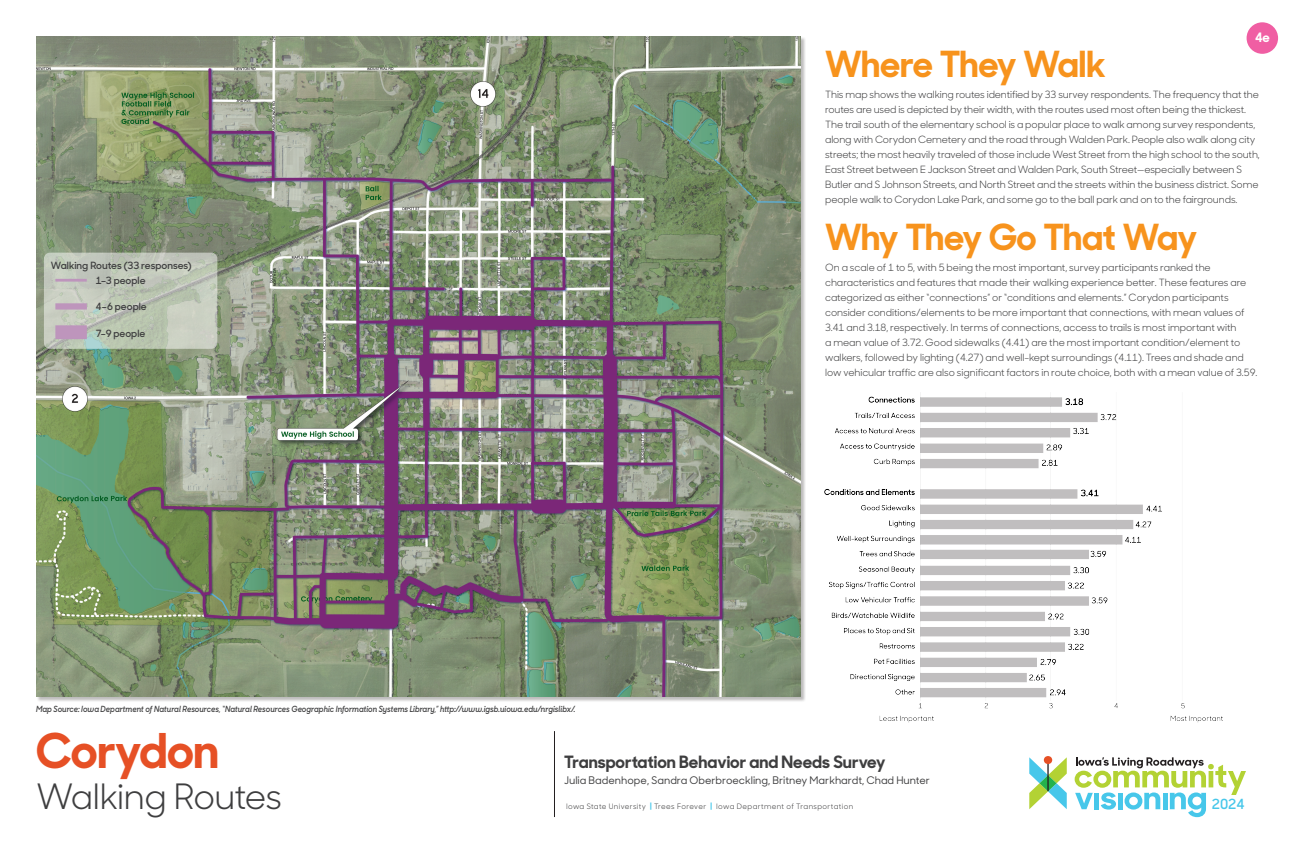
<style>
.page{position:relative;width:1296px;height:864px;background:#fff}
.page>*{position:absolute;margin:0;border:0;box-sizing:border-box;transform-origin:0 0}
.t1{font:700 48px "Sharp Sans No 1";letter-spacing:-.005em;color:#e65025}
.Survey_Big_Heading{font:700 36px "Sharp Sans No 1";letter-spacing:-.015em;color:#f7931d}
.Sharp_Sans_No1__sub_title_1{font:35px "Sharp Sans No 1";letter-spacing:-.02em;color:#3e3e3f}
.t2{font:700 17px "Sharp Sans No 1";color:#3e3e3f}
.t3{font:600 14px "Sharp Sans No 1";color:#47c7ea}
.t4{font:700 13px "Sharp Sans No 1";color:#fff}
.t5{font:500 10.5px "Sharp Sans No 1";color:#3e3e3f}
.Body_Text{font:10px/15px "Sharp Sans No 1";letter-spacing:-.01em;color:#3e3e3f}
.Body_Heading{font:600 10px "Sharp Sans No 1";color:#3e3e3f}
.Captions{font:italic 600 8.5px "Sharp Sans No 1";letter-spacing:.005em;color:#3e3e3f;scale:.9 1}
.t6{font:7.5px "Sharp Sans No 1";letter-spacing:.05em;color:#3e3e3f}
.s1{font-weight:700;color:#47c7ea}
</style>
<div class="page">
<svg style="left:1075px;top:757px;width:171px;height:60px"></svg>
<svg style="left:1029px;top:756px;width:38px;height:53px"></svg>
<hr style="left:554px;top:731px;width:1px;height:86px;background:#231f20">
<img style="left:36px;top:36px;width:764px;height:661px">
<svg style="left:44px;top:253px;width:173px;height:96px;background:#c0c5b9"></svg>
<div style="left:1247px;top:22px;width:31px;height:32px;background:#f05ea3;border-radius:50%"></div>
<img style="left:824px;top:393px;width:399px;height:330px">
<p class="Survey_Big_Heading" style="left:825px;top:34px;width:282px">Where They Walk</p>
<p class="t4" style="left:1255px;top:27px;width:16px">4e</p>
<p class="Body_Text" style="left:825px;top:86px;width:436px">This map shows the walking routes identified by 33 survey respondents. The frequency that the routes are used is depicted by their width, with the routes used most often being the thickest.<br>The trail south of the elementary school is a popular place to walk among survey respondents, along with Corydon Cemetery and the road through Walden Park. People also walk along city streets; the most heavily traveled of those include West Street from the high school to the south, East Street between E Jackson Street and Walden Park, South Street—especially between S Butler and S Johnson Streets, and North Street and the streets within the business district. Some people walk to Corydon Lake Park, and some go to the ball park and on to the fairgrounds.</p>
<p class="Body_Heading" style="left:51px;top:257px;width:142px">Walking Routes (33 responses)</p>
<p class="Body_Heading" style="left:96px;top:272px;width:51px">1–3 people</p>
<p class="Body_Heading" style="left:96px;top:299px;width:53px">4–6 people</p>
<p class="Body_Heading" style="left:96px;top:325px;width:51px">7–9 people</p>
<p class="Captions" style="left:36px;top:702px;width:601px">Map Source: Iowa Department of Natural Resources, “Natural Resources Geographic Information Systems Library,” http://www.igsb.uiowa.edu/nrgislibx/.</p>
<p class="Survey_Big_Heading" style="left:825px;top:207px;width:374px">Why They Go That Way</p>
<p class="Body_Text" style="left:825px;top:259px;width:434px">On a scale of 1 to 5, with 5 being the most important, survey participants ranked the characteristics and features that made their walking experience better. These features are categorized as either “connections” or “conditions and elements.” Corydon participants consider conditions/elements to be more important that connections, with mean values of 3.41 and 3.18, respectively. In terms of connections, access to trails is most important with<br>a mean value of 3.72. Good sidewalks (4.41) are the most important condition/element to walkers, followed by lighting (4.27) and well-kept surroundings (4.11). Trees and shade and low vehicular traffic are also significant factors in route choice, both with a mean value of 3.59.</p>
<h1 class="t1" style="left:36px;top:711px;width:185px">Corydon</h1>
<p class="Sharp_Sans_No1__sub_title_1" style="left:36px;top:769px;width:248px">Walking Routes</p>
<h3 class="t2" style="left:564px;top:748px;width:323px">Transportation Behavior and Needs Survey</h3>
<p class="t5" style="left:564px;top:773px;width:367px">Julia Badenhope, Sandra Oberbroeckling, Britney Markhardt, Chad Hunter</p>
<p class="t6" style="left:566px;top:800px;width:289px">Iowa State University <span class="s1">|</span> Trees Forever <span class="s1">|</span> Iowa Department of Transportation</p>
<h3 class="t3" style="left:1212px;top:793px;width:34px">2024</h3>
</div>
